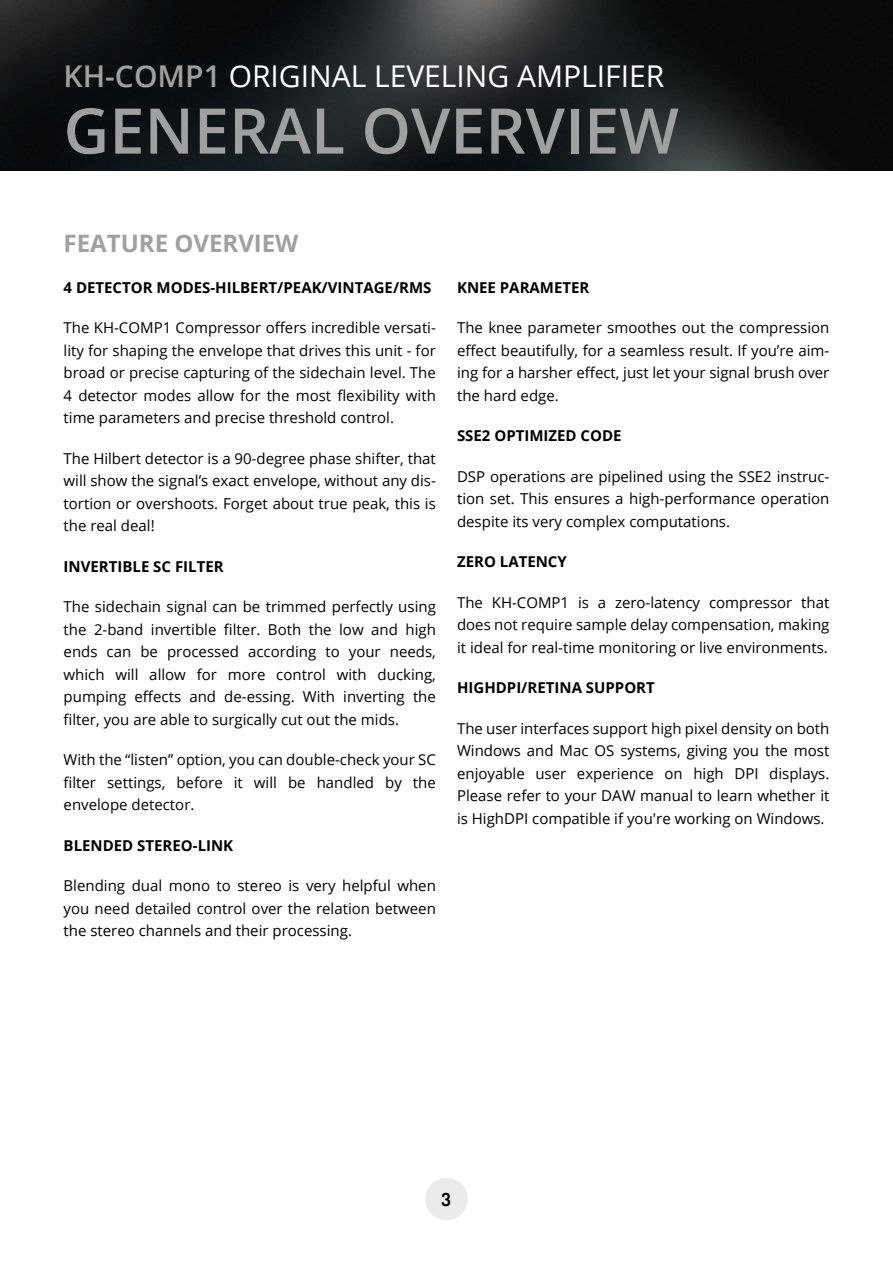
<style>
.page{position:relative;width:893px;height:1263px;background:#fff}
.page>*{position:absolute;margin:0;border:0;box-sizing:border-box;transform-origin:0 0}
.t1{font:600 63px "Open Sans";color:#a0a0a0}
.t2{font:30px "Open Sans";color:#fff}
.t3{font:700 24px "Open Sans";color:#a0a0a0}
.t4{font:700 18px "Dosis";color:#000}
.t5{font:15px/22.5px "Open Sans";color:#000;text-align:justify}
.t6{font:700 15px "Open Sans";color:#000}
.s1{font-weight:600;color:#a0a0a0}
</style>
<div class="page">
<img style="left:0;top:0;width:893px;height:170px">
<div style="left:425px;top:1178px;width:43px;height:42px;background:#ebebeb;border-radius:50%"></div>
<h2 class="t2" style="left:64px;top:64px;width:602px"><span class="s1">KH-COMP1</span> ORIGINAL LEVELING AMPLIFIER</h2>
<h1 class="t1" style="left:64px;top:105px;width:617px">GENERAL OVERVIEW</h1>
<h3 class="t3" style="left:64px;top:234px;width:236px">FEATURE OVERVIEW</h3>
<p class="t6" style="left:64px;top:281px;width:369px">4 DETECTOR MODES-HILBERT/PEAK/VINTAGE/RMS</p>
<p class="t5" style="left:64px;top:318px;width:374px">The KH-COMP1 Compressor offers incredible versati&shy;lity for shaping the envelope that drives this unit - for broad or precise capturing of the sidechain level. The 4 detector modes allow for the most flexibility with time parameters and precise threshold control.</p>
<p class="t5" style="left:64px;top:448px;width:374px">The Hilbert detector is a 90-degree phase shifter, that will show the signal’s exact envelope, without any dis&shy;tortion or overshoots. Forget about true peak, this is the real deal!</p>
<p class="t6" style="left:64px;top:560px;width:162px">INVERTIBLE SC FILTER</p>
<p class="t5" style="left:64px;top:597px;width:374px">The sidechain signal can be trimmed perfectly using the 2-band invertible filter. Both the low and high ends can be processed according to your needs, which will allow for more control with ducking, pumping effects and de-essing. With inverting the filter, you are able to surgically cut out the mids.</p>
<p class="t5" style="left:64px;top:750px;width:374px">With the “listen” option, you can double-check your SC filter settings, before it will be handled by the envelope detector.</p>
<p class="t6" style="left:64px;top:839px;width:171px">BLENDED STEREO-LINK</p>
<p class="t5" style="left:64px;top:876px;width:374px">Blending dual mono to stereo is very helpful when you need detailed control over the relation between the stereo channels and their processing.</p>
<p class="t6" style="left:457px;top:281px;width:134px">KNEE PARAMETER</p>
<p class="t5" style="left:457px;top:318px;width:374px">The knee parameter smoothes out the compression effect beautifully, for a seamless result. If you’re aim&shy;ing for a harsher effect, just let your signal brush over the hard edge.</p>
<p class="t6" style="left:457px;top:430px;width:166px">SSE2 OPTIMIZED CODE</p>
<p class="t5" style="left:457px;top:466px;width:374px">DSP operations are pipelined using the SSE2 instruc&shy;tion set. This ensures a high-performance operation despite its very complex computations.</p>
<p class="t6" style="left:457px;top:556px;width:111px">ZERO LATENCY</p>
<p class="t5" style="left:457px;top:592px;width:374px">The KH-COMP1 is a zero-latency compressor that does not require sample delay compensation, making it ideal for real-time monitoring or live environments.</p>
<p class="t6" style="left:457px;top:682px;width:199px">HIGHDPI/RETINA SUPPORT</p>
<p class="t5" style="left:457px;top:718px;width:374px">The user interfaces support high pixel density on both Windows and Mac OS systems, giving you the most enjoyable user experience on high DPI displays.<br>Please refer to your DAW manual to learn whether it is HighDPI compatible if you're working on Windows.</p>
<p class="t4" style="left:441px;top:1187px;width:11px">3</p>
</div>
